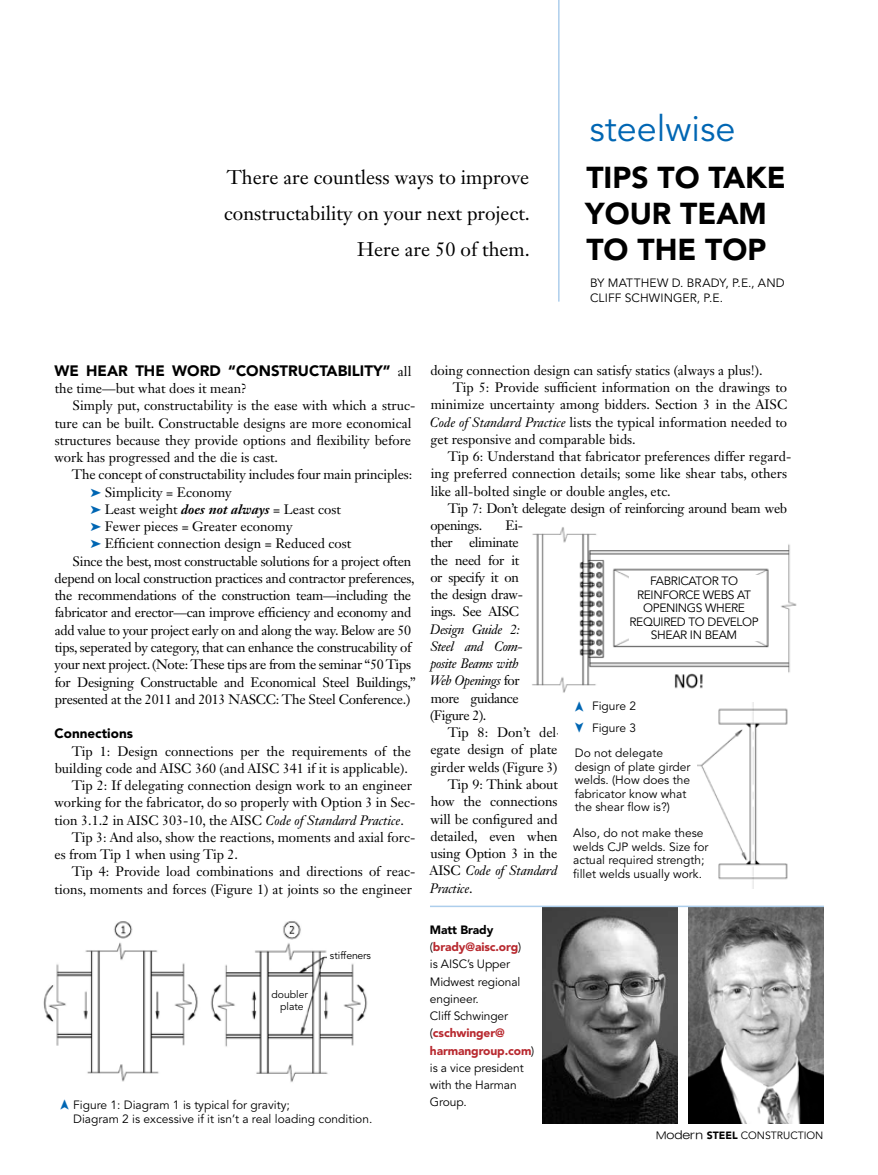
<style>
.page{position:relative;width:878px;height:1175px;background:#fff}
.page>*{position:absolute;margin:0;border:0;box-sizing:border-box;transform-origin:0 0}
.t1{font:36px "Avenir LT Std";color:#0066b3}
.t2{font:900 30px/36px "Avenir LT Std";color:#000}
.t3{font:19.5px/36px "Janson Text LT Std";color:#000;text-align:right}
.t4{font:900 15px "Avenir LT Std";color:#000}
.t5{font:13.5px "Janson Text LT Std";color:#000}
.t6{font:13.5px "Janson Text LT Std";letter-spacing:-.02em;color:#000}
.t7{font:13.5px/17.2px "Janson Text LT Std";letter-spacing:-.03em;color:#000}
.t8{font:italic 13.5px/17.2px "Janson Text LT Std";letter-spacing:-.03em;color:#000}
.t9{font:italic 13.5px "Janson Text LT Std";letter-spacing:-.01em;color:#000}
.t10{font:900 13.5px "Avenir LT Std";color:#000}
.t11{font:12px/17.2px "Avenir LT Std";color:#000}
.t12{font:12px/13.5px "Avenir LT Std";letter-spacing:-.03em;color:#000;text-align:center}
.t13{font:10.5px/11.9px "Avenir LT Std";color:#000;text-align:center}
.s1{font-family:"Janson Text LT Std";font-weight:400;font-size:13.5px}
.s2{color:#0066b3}
.s3{font-weight:700;font-style:italic}
.s4{font-style:italic}
.s5{font-style:normal}
.s6{font-weight:900}
.s7{font-weight:900;color:#b8292f}
.s8{font-family:"Helvetica Neue LT";font-weight:300;font-stretch:expanded}
.s9{font-family:"Helvetica Neue LT";font-weight:300;font-stretch:expanded;font-size:12px}
</style>
<div class="page">
<hr style="left:558px;top:0;width:1px;height:302px;background:#adceec">
<img style="left:43px;top:921px;width:325px;height:161px">
<img style="left:274px;top:921px;width:34px;height:20px">
<div style="left:327px;top:948px;width:48px;height:14px;background:#fff"></div>
<svg style="left:271px;top:986px;width:39px;height:27px"></svg>
<img style="left:532px;top:527px;width:265px;height:166px">
<img style="left:697px;top:702px;width:91px;height:186px">
<div style="left:560px;top:820px;width:154px;height:65px;background:#fff"></div>
<div style="left:629px;top:574px;width:130px;height:66px;background:#fff"></div>
<img style="left:688px;top:907px;width:136px;height:216px">
<img style="left:542px;top:907px;width:135px;height:216px">
<hr style="left:430px;top:905px;width:394px;height:2px;background:#adceec">
<h3 class="t3" style="left:224px;top:159px;width:307px">There are countless ways to improve constructability on your next project.<br>Here are 50 of them.</h3>
<h1 class="t1" style="left:589px;top:108px;width:147px">steelwise</h1>
<h2 class="t2" style="left:585px;top:159px;width:202px">Tips to Take your Team to the Top</h2>
<p class="t11" style="left:590px;top:275px;width:194px;line-height:15px">By Matthew D. Brady, P.E., and<br>Cliff Schwinger, P.E.</p>
<p class="t4" style="left:54px;top:361px;width:358px">We hear the word “constructability” <span class="s1">all</span></p>
<p class="t5" style="left:55px;top:380px;width:194px">the time—but what does it mean?</p>
<p class="t5" style="left:73px;top:397px;width:344px">Simply put, constructability is the ease with which a struc-</p>
<p class="t5" style="left:55px;top:414px;width:358px">ture can be built. Constructable designs are more economical</p>
<p class="t5" style="left:55px;top:431px;width:358px">structures because they provide options and flexibility before</p>
<p class="t5" style="left:54px;top:449px;width:225px">work has progressed and the die is cast.</p>
<p class="t5" style="left:72px;top:466px;width:342px">The concept of constructability includes four main principles:</p>
<p class="t5" style="left:90px;top:483px;width:143px"><span class="s2">➤</span> Simplicity = Economy</p>
<p class="t5" style="left:90px;top:500px;width:252px"><span class="s2">➤</span> Least weight <span class="s3">does not always</span> = Least cost</p>
<p class="t5" style="left:90px;top:518px;width:204px"><span class="s2">➤</span> Fewer pieces = Greater economy</p>
<p class="t5" style="left:90px;top:535px;width:262px"><span class="s2">➤</span> Efficient connection design = Reduced cost</p>
<p class="t6" style="left:73px;top:552px;width:340px">Since the best, most constructable solutions for a project often</p>
<p class="t6" style="left:54px;top:569px;width:362px">depend on local construction practices and contractor preferences,</p>
<p class="t6" style="left:55px;top:587px;width:358px">the recommendations of the construction team—including the</p>
<p class="t6" style="left:55px;top:604px;width:358px">fabricator and erector—can improve efficiency and economy and</p>
<p class="t6" style="left:55px;top:621px;width:358px">add value to your project early on and along the way. Below are 50</p>
<p class="t6" style="left:55px;top:638px;width:358px">tips, seperated by category, that can enhance the construcability of</p>
<p class="t6" style="left:55px;top:656px;width:358px">your next project. (Note: These tips are from the seminar “50 Tips</p>
<p class="t6" style="left:55px;top:673px;width:362px">for Designing Constructable and Economical Steel Buildings,”</p>
<p class="t6" style="left:55px;top:690px;width:357px">presented at the 2011 and 2013 NASCC: The Steel Conference.)</p>
<p class="t10" style="left:55px;top:725px;width:80px">Connections</p>
<p class="t5" style="left:72px;top:742px;width:341px">Tip 1: Design connections per the requirements of the</p>
<p class="t5" style="left:55px;top:759px;width:355px">building code and AISC 360 (and AISC 341 if it is applicable).</p>
<p class="t5" style="left:72px;top:776px;width:342px">Tip 2: If delegating connection design work to an engineer</p>
<p class="t5" style="left:54px;top:794px;width:362px">working for the fabricator, do so properly with Option 3 in Sec-</p>
<p class="t5" style="left:55px;top:811px;width:351px">tion 3.1.2 in AISC 303-10, the AISC <span class="s4">Code of Standard Practice</span>.</p>
<p class="t5" style="left:72px;top:828px;width:345px">Tip 3: And also, show the reactions, moments and axial forc-</p>
<p class="t5" style="left:54px;top:846px;width:185px">es from Tip 1 when using Tip 2.</p>
<p class="t5" style="left:72px;top:863px;width:345px">Tip 4: Provide load combinations and directions of reac-</p>
<p class="t5" style="left:55px;top:880px;width:359px">tions, moments and forces (Figure 1) at joints so the engineer</p>
<p class="t13" style="left:271px;top:988px;width:38px">doubler plate</p>
<p class="t13" style="left:330px;top:950px;width:43px">stiffeners</p>
<p class="t5" style="left:430px;top:361px;width:334px">doing connection design can satisfy statics (always a plus!).</p>
<p class="t5" style="left:452px;top:379px;width:336px">Tip 5: Provide sufficient information on the drawings to</p>
<p class="t5" style="left:430px;top:396px;width:358px">minimize uncertainty among bidders. Section 3 in the AISC</p>
<p class="t5" style="left:430px;top:413px;width:359px"><span class="s4">Code of Standard Practice</span> lists the typical information needed to</p>
<p class="t5" style="left:430px;top:430px;width:207px">get responsive and comparable bids.</p>
<p class="t5" style="left:447px;top:448px;width:345px">Tip 6: Understand that fabricator preferences differ regard-</p>
<p class="t5" style="left:431px;top:465px;width:358px">ing preferred connection details; some like shear tabs, others</p>
<p class="t5" style="left:430px;top:482px;width:241px">like all-bolted single or double angles, etc.</p>
<p class="t7" style="left:447px;top:499px;width:341px">Tip 7: Don’t delegate design of reinforcing around beam web</p>
<p class="t7" style="left:430px;top:516px;width:53px">openings.</p>
<p class="t7" style="left:430px;top:516px;width:94px;text-indent:75px">Ei&shy;ther eliminate the need for it or specify it on the design draw&shy;ings. See AISC</p>
<p class="t8" style="left:429px;top:620px;width:95px">Design Guide 2:<br>Steel and Com&shy;posite Beams with<br>Web Openings <span class="s5">for more guidance (Figure 2).</span></p>
<p class="t5" style="left:447px;top:724px;width:115px">Tip 8: Don’t del-</p>
<p class="t5" style="left:430px;top:741px;width:129px">egate design of plate</p>
<p class="t5" style="left:430px;top:758px;width:132px">girder welds (Figure 3).</p>
<p class="t5" style="left:447px;top:775px;width:112px">Tip 9: Think about</p>
<p class="t5" style="left:431px;top:793px;width:128px">how the connections</p>
<p class="t5" style="left:430px;top:810px;width:129px">will be configured and</p>
<p class="t5" style="left:430px;top:827px;width:129px">detailed, even when</p>
<p class="t5" style="left:430px;top:844px;width:128px">using Option 3 in the</p>
<p class="t9" style="left:429px;top:862px;width:129px"><span class="s5">AISC</span> Code of Standard</p>
<p class="t9" style="left:430px;top:879px;width:44px">Practice<span class="s5">.</span></p>
<p class="t12" style="left:629px;top:574px;width:129px">Fab ricator to reinforce webs at openings where requ ired To develop shear in b eam</p>
<p class="t11" style="left:592px;top:694px;width:46px;line-height:22.5px">Figure 2<br>Figure 3</p>
<p class="t11" style="left:574px;top:746px;width:117px;line-height:13.5px">Do not delegate design of plate girder welds. (H ow does the fabricator know what the shear flow is?)</p>
<p class="t11" style="left:573px;top:826px;width:137px;line-height:13.5px">Also, do not make these welds CJP welds. Size for actual required strength; fillet welds usually work.</p>
<p class="t11" style="left:430px;top:921px;width:106px"><span class="s6">Matt Brady </span>(<span class="s7">brady@aisc.org</span>)<br>is AI SC’s Upper<br>Midwest regional engineer.<br>Cliff Schwinger (<span class="s7">cschwinger@ harmangroup.com</span>) is a vice president with the H arman</p>
<p class="t11" style="left:73px;top:1096px;width:218px">F igure 1: Diagram 1 is typical for gravity;</p>
<p class="t11" style="left:430px;top:1094px;width:38px">Group.</p>
<p class="t11" style="left:73px;top:1110px;width:301px">Diagram 2 is excessive if it isn’t a real loading condition.</p>
<p class="t13" style="left:656px;top:1129px;width:169px"><span class="s8">M</span><span class="s9">odern</span> <span class="s6">STEEL</span> CONSTRUCTION</p>
</div>
